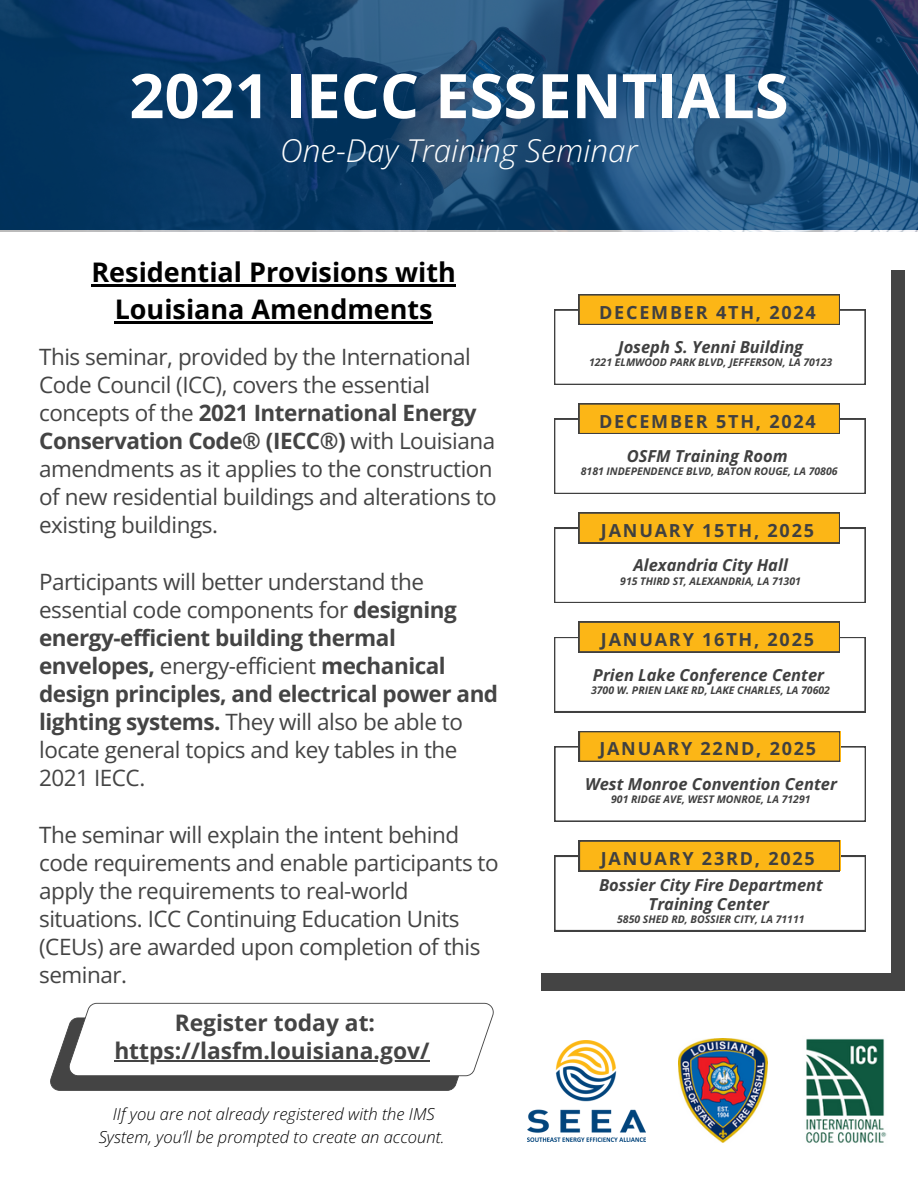
<style>
.page{position:relative;width:918px;height:1188px;background:#fff}
.page>*{position:absolute;margin:0;border:0;box-sizing:border-box;transform-origin:0 0}
.t1{font:700 61.5px "Open Sans";color:#fff}
.t2{font:italic 300 31.5px "Open Sans";color:#fff}
.t3{font:700 27px/37.2px "Open Sans";color:#000;text-align:center}
.t4{font:700 22.8px "Open Sans";color:#444}
.t5{font:22.5px/28.2px "Open Sans";letter-spacing:-.02em;color:#444}
.t6{font:700 18px "Open Sans";letter-spacing:.1em;color:#404040}
.t7{font:italic 700 16.5px/19.2px "Open Sans";color:#404040;text-align:center}
.t8{font:italic 300 16.5px/22.5px "Open Sans";color:#000;text-align:center}
.t9{font:italic 700 10.5px "Open Sans";color:#404040}
.s1{font-weight:700}
</style>
<div class="page">
<img style="left:0;top:0;width:918px;height:232px">
<div style="left:541px;top:270px;width:364px;height:721px;background:#444"></div>
<div style="left:527px;top:257px;width:364px;height:716px;background:#fff"></div>
<svg style="left:554px;top:294px;width:311px;height:91px"></svg>
<svg style="left:554px;top:404px;width:311px;height:90px"></svg>
<svg style="left:554px;top:513px;width:311px;height:90px"></svg>
<svg style="left:554px;top:622px;width:311px;height:90px"></svg>
<svg style="left:555px;top:731px;width:311px;height:91px"></svg>
<svg style="left:555px;top:841px;width:311px;height:90px"></svg>
<img style="left:678px;top:1039px;width:89px;height:103px">
<img style="left:805px;top:1038px;width:82px;height:105px">
<svg style="left:50px;top:1003px;width:444px;height:88px"></svg>
<hr style="left:114px;top:1061px;width:315px;height:1px;background:#444">
<img style="left:527px;top:1041px;width:119px;height:100px">
<hr style="left:92px;top:284px;width:364px;height:2px;background:#000">
<hr style="left:115px;top:321px;width:318px;height:3px;background:#000">
<p class="t1" style="left:129px;top:52px;width:661px">2021 IECC ESSENTIALS</p>
<p class="t2" style="left:280px;top:128px;width:359px">One-Day Training Seminar</p>
<p class="t3" style="left:92px;top:253px;width:366px">Residential Provisions with<br>Louisiana Amendments</p>
<p class="t5" style="left:39px;top:342px;width:459px">This seminar, provided by the International Code Council (ICC), covers the essential concepts of the <span class="s1">2021 International Energy Conservation Code® (IECC®)</span> with Louisiana amendments as it applies to the construction of new residential buildings and alterations to existing buildings.</p>
<p class="t5" style="left:39px;top:567px;width:461px">Participants will better understand the essential code components for <span class="s1">designing energy-efficient building thermal envelopes,</span> energy-efficient <span class="s1">mechanical design principles, and electrical power and lighting systems.</span> They will also be able to locate general topics and key tables in the 2021 IECC.</p>
<h6 class="t5" style="left:39px;top:820px;width:461px">The seminar will explain the intent behind code requirements and enable participants to apply the requirements to real-world situations. ICC Continuing Education Units (CEUs) are awarded upon completion of this seminar.</h6>
<p class="t4" style="left:175px;top:1007px;width:202px">Register today at:</p>
<p class="t4" style="left:114px;top:1035px;width:317px">https://lasfm.louisiana.gov/</p>
<p class="t8" style="left:99px;top:1103px;width:347px">IIf you are not already registered with the IMS<br>System, you’ll be prompted to create an account.</p>
<p class="t6" style="left:599px;top:299px;width:218px">DECEMBER 4TH, 2024</p>
<h1 class="t7" style="left:618px;top:337px;width:187px">Joseph S. Yenni Building</h1>
<h2 class="t9" style="left:589px;top:355px;width:245px">1221 ELMWOOD PARK BLVD, JEFFERSON, LA 70123</h2>
<h3 class="t6" style="left:599px;top:408px;width:218px">DECEMBER 5TH, 2024</h3>
<h5 class="t7" style="left:627px;top:446px;width:162px">OSFM Training Room</h5>
<h5 class="t9" style="left:581px;top:464px;width:258px">8181 INDEPENDENCE BLVD, BATON ROUGE, LA 70806</h5>
<h5 class="t6" style="left:601px;top:517px;width:215px">JANUARY 15TH, 2025</h5>
<p class="t7" style="left:634px;top:555px;width:156px">Alexandria City Hall</p>
<p class="t9" style="left:620px;top:573px;width:182px">915 THIRD ST, ALEXANDRIA, LA 71301</p>
<p class="t6" style="left:601px;top:627px;width:215px">JANUARY 16TH, 2025</p>
<h6 class="t7" style="left:593px;top:665px;width:233px">Prien Lake Conference Center</h6>
<p class="t9" style="left:591px;top:683px;width:240px">3700 W. PRIEN LAKE RD, LAKE CHARLES, LA 70602</p>
<p class="t6" style="left:599px;top:736px;width:218px">JANUARY 22ND, 2025</p>
<h6 class="t7" style="left:585px;top:774px;width:253px">West Monroe Convention Center</h6>
<p class="t9" style="left:611px;top:792px;width:201px">901 RIDGE AVE, WEST MONROE, LA 71291</p>
<p class="t6" style="left:601px;top:846px;width:216px">JANUARY 23RD, 2025</p>
<h6 class="t7" style="left:599px;top:875px;width:225px">Bossier City Fire Department<br>Training Center</h6>
<p class="t9" style="left:617px;top:912px;width:189px">5850 SHED RD, BOSSIER CITY, LA 71111</p>
</div>
